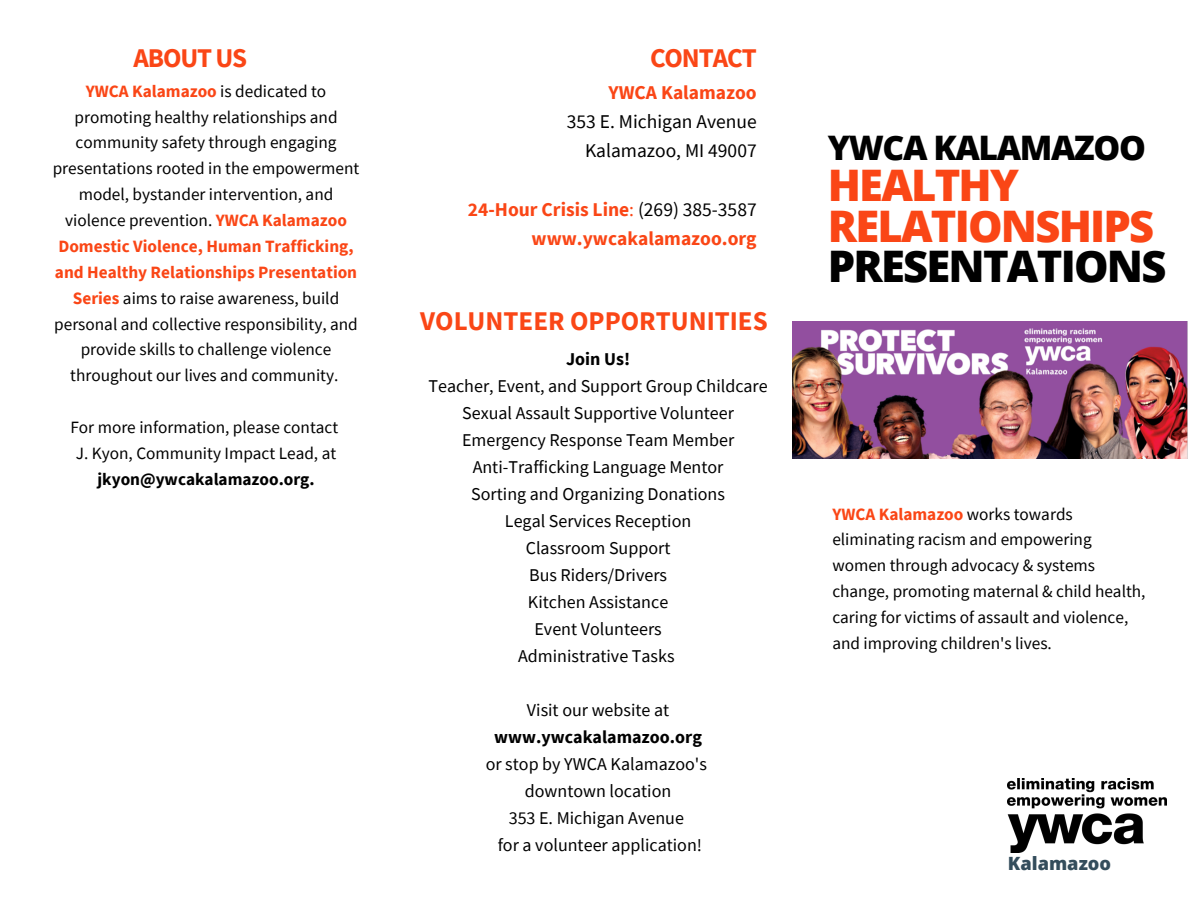
<style>
.page{position:relative;width:1188px;height:918px;background:#fff}
.page>*{position:absolute;margin:0;border:0;box-sizing:border-box;transform-origin:0 0}
.t1{font:800 43.5px "Open Sans";letter-spacing:-.04em;color:#fa4616}
.t2{font:800 43.5px "Open Sans";letter-spacing:-.04em;color:#000}
.t3{font:800 33.75px "Open Sans";letter-spacing:-.04em;color:#000}
.t4{font:700 27px "Source Sans Pro";color:#fa4616}
.t5{font:700 27px "Source Sans Pro";letter-spacing:-.04em;color:#fa4616}
.t6{font:700 19.5px "Source Sans Pro";color:#fa4616}
.t7{font:19.5px "Source Sans Pro";color:#000}
.t8{font:800 18.3px "Open Sans";color:#344d5c}
.t9{font:18px "Source Sans Pro";color:#000}
.t10{font:700 18px "Source Sans Pro";color:#000}
.t11{font:17.25px/25.8px "Source Sans Pro";color:#000;text-align:center}
.s1{font-weight:700;color:#fa4616}
.s2{font-weight:700}
.s3{font-weight:400}
.s4{font-weight:400;color:#000}
</style>
<div class="page">
<img style="left:1008px;top:778px;width:158px;height:75px">
<img style="left:792px;top:322px;width:396px;height:137px">
<p class="t4" style="left:133px;top:40px;width:115px">ABOUT US</p>
<p class="t11" style="left:53px;top:78px;width:308px"><span class="s1">YWCA Kalamazoo</span> is dedicated to promoting healthy relationships and community safety through engaging presentations rooted in the empowerment model, bystander intervention, and violence prevention. <span class="s1">YWCA Kalamazoo Domestic Violence, Human Trafficking, and Healthy Relationships Presentation Series</span> aims to raise awareness, build personal and collective responsibility, and provide skills to challenge violence throughout our lives and community.</p>
<p class="t11" style="left:70px;top:414px;width:269px">For more information, please contact</p>
<p class="t11" style="left:76px;top:440px;width:262px">J. Kyon, Community Impact Lead, at <span class="s2">jkyon@ywcakalamazoo.org.</span></p>
<p class="t5" style="left:650px;top:40px;width:108px">CONTACT</p>
<p class="t6" style="left:609px;top:79px;width:150px">YWCA Kalamazoo</p>
<p class="t7" style="left:567px;top:109px;width:191px">353 E. Michigan Avenue</p>
<p class="t7" style="left:585px;top:138px;width:173px">Kalamazoo, MI 49007</p>
<p class="t6" style="left:468px;top:196px;width:290px">24-Hour Crisis Line<span class="s3">:</span> <span class="s4">(269) 385-3587</span></p>
<p class="t6" style="left:532px;top:226px;width:227px">www.ywcakalamazoo.org</p>
<p class="t4" style="left:420px;top:303px;width:349px">VOLUNTEER OPPORTUNITIES</p>
<p class="t10" style="left:566px;top:348px;width:66px">Join Us!</p>
<p class="t9" style="left:428px;top:375px;width:341px">Teacher, Event, and Support Group Childcare</p>
<p class="t9" style="left:462px;top:402px;width:273px">Sexual Assault Supportive Volunteer</p>
<p class="t9" style="left:462px;top:429px;width:274px">Emergency Response Team Member</p>
<p class="t9" style="left:473px;top:456px;width:252px">Anti-Trafficking Language Mentor</p>
<p class="t9" style="left:471px;top:483px;width:255px">Sorting and Organizing Donations</p>
<p class="t9" style="left:505px;top:510px;width:188px">Legal Services Reception</p>
<p class="t9" style="left:526px;top:537px;width:146px">Classroom Support</p>
<p class="t9" style="left:529px;top:564px;width:140px">Bus Riders/Drivers</p>
<p class="t9" style="left:528px;top:591px;width:142px">Kitchen Assistance</p>
<p class="t9" style="left:534px;top:618px;width:129px">Event Volunteers</p>
<p class="t9" style="left:518px;top:645px;width:158px">Administrative Tasks</p>
<p class="t9" style="left:527px;top:699px;width:144px">Visit our website at</p>
<p class="t10" style="left:494px;top:726px;width:209px">www.ywcakalamazoo.org</p>
<p class="t9" style="left:486px;top:753px;width:223px">or stop by YWCA Kalamazoo's</p>
<p class="t9" style="left:525px;top:780px;width:148px">downtown location</p>
<p class="t9" style="left:509px;top:807px;width:177px">353 E. Michigan Avenue</p>
<p class="t9" style="left:498px;top:834px;width:206px">for a volunteer application!</p>
<p class="t3" style="left:828px;top:124px;width:320px">YWCA KALAMAZOO</p>
<p class="t1" style="left:828px;top:155px;width:193px">HEALTHY</p>
<p class="t1" style="left:828px;top:195px;width:328px">RELATIONSHIPS</p>
<p class="t2" style="left:828px;top:236px;width:340px">PRESENTATIONS</p>
<p class="t11" style="left:832px;top:501px;width:315px;text-align:left"><span class="s1">YWCA Kalamazoo</span> works towards eliminating racism and empowering women through advocacy &amp; systems change, promoting maternal &amp; child health, caring for victims of assault and violence, and improving children's lives.</p>
<p class="t8" style="left:1008px;top:851px;width:105px">Kalamazoo</p>
</div>
